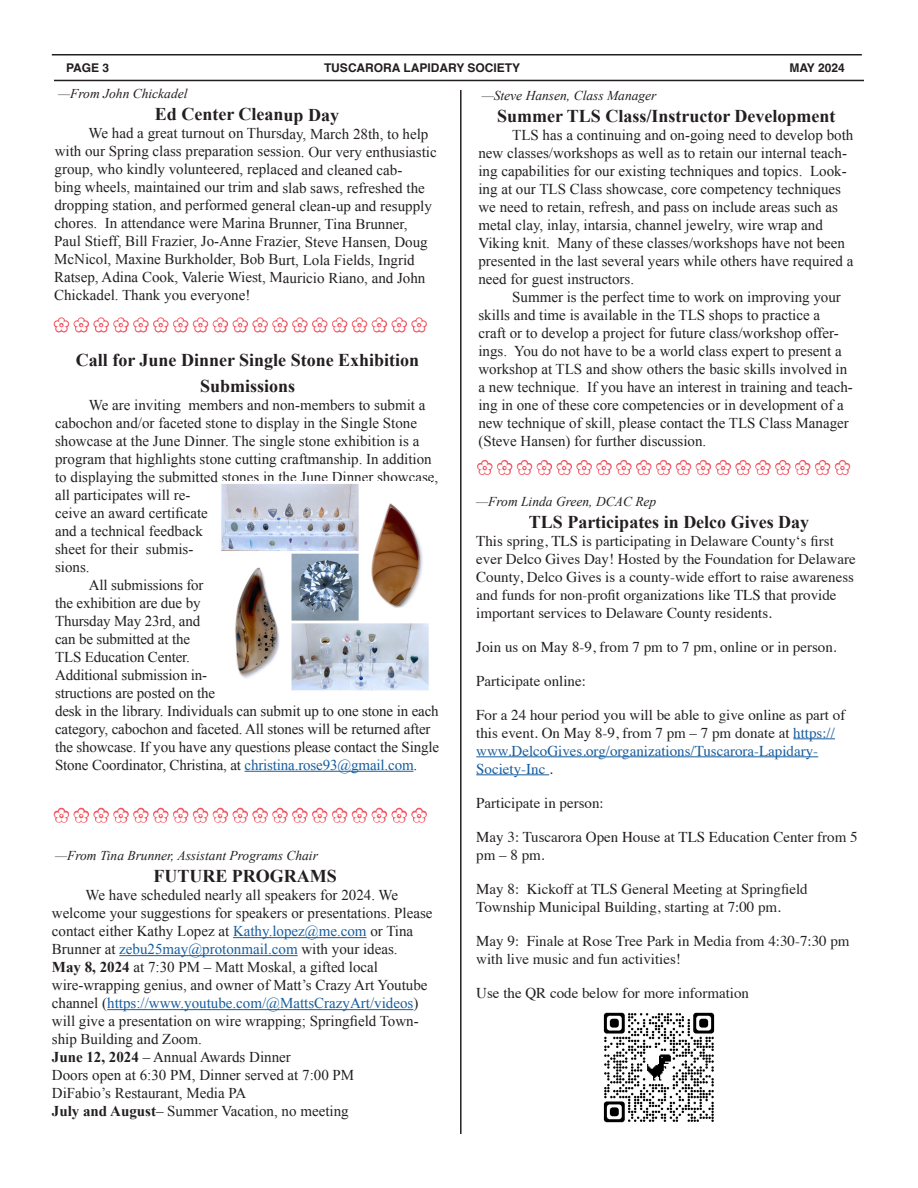
<style>
.page{position:relative;width:918px;height:1188px;background:#fff}
.page>*{position:absolute;margin:0;border:0;box-sizing:border-box;transform-origin:0 0}
.Headings{font:700 18px/25.2px "Times New Roman";color:#231f20;text-align:center}
.Bulletin_General{font:15px/18px "Times New Roman";color:#231f20}
.t1{font:15px/18px "Times";color:#231f20}
.Left_Margin{font:15px/18px "Times New Roman";color:#231f20}
.Signatures{font:italic 13.5px "Times New Roman";color:#231f20}
.t2{font:700 12px "Helvetica";color:#231f20}
.s1{color:#175d9e}
.s2{font-weight:700}
</style>
<div class="page">
<hr style="left:460px;top:90px;width:2px;height:1044px;background:#231f20">
<hr style="left:54px;top:80px;width:810px;height:1px;background:#231f20">
<hr style="left:52px;top:54px;width:810px;height:2px;background:#231f20">
<hr style="left:793px;top:738px;width:42px;height:1px;background:#175d9e">
<hr style="left:476px;top:756px;width:342px;height:1px;background:#175d9e">
<hr style="left:476px;top:774px;width:73px;height:1px;background:#175d9e">
<img style="left:603px;top:1012px;width:112px;height:111px">
<hr style="left:245px;top:771px;width:169px;height:1px;background:#175d9e">
<img style="left:221px;top:484px;width:208px;height:207px">
<hr style="left:233px;top:937px;width:134px;height:1px;background:#175d9e">
<hr style="left:119px;top:955px;width:179px;height:1px;background:#175d9e">
<hr style="left:107px;top:1009px;width:306px;height:1px;background:#175d9e">
<p class="t2" style="left:66px;top:60px;width:45px">PAGE 3</p>
<p class="t2" style="left:324px;top:60px;width:198px">TUSCARORA LAPIDARY SOCIETY</p>
<p class="t2" style="left:789px;top:60px;width:57px">MAY 2024</p>
<p class="Signatures" style="left:58px;top:84px;width:131px">—From John Chickadel</p>
<p class="Headings" style="left:155px;top:101px;width:186px">Ed Center Cleanup Day</p>
<p class="Bulletin_General" style="left:54px;top:124px;width:384px;text-indent:34px">We had a great turnout on Thursday, March 28th, to help with our Spring class preparation session. Our very enthusiastic group, who kindly volunteered, replaced and cleaned cab-<br>bing wheels, maintained our trim and slab saws, refreshed the dropping station, and performed general clean-up and resupply chores. In attendance were Marina Brunner, Tina Brunner, Paul Stieff, Bill Frazier, Jo-Anne Frazier, Steve Hansen, Doug McNicol, Maxine Burkholder, Bob Burt, Lola Fields, Ingrid Ratsep, Adina Cook, Valerie Wiest, Mauricio Riano, and John Chickadel. Thank you everyone!</p>
<p class="Headings" style="left:76px;top:347px;width:345px">Call for June Dinner Single Stone Exhibition<br>Submissions</p>
<p class="Bulletin_General" style="left:55px;top:395px;width:385px;text-indent:34px">We are inviting members and non-members to submit a cabochon and/or faceted stone to display in the Single Stone showcase at the June Dinner. The single stone exhibition is a program that highlights stone cutting craftmanship. In addition to displaying the submitted stones in the June Dinner showcase, all participates will re-<br>ceive an award certificate<br>and a technical feedback<br>sheet for their submis-<br>sions.</p>
<p class="Bulletin_General" style="left:55px;top:575px;width:386px;text-indent:34px">All submissions for<br>the exhibition are due by<br>Thursday May 23rd, and<br>can be submitted at the<br>TLS Education Center.<br>Additional submission in-<br>structions are posted on the<br>desk in the library. Individuals can submit up to one stone in each category, cabochon and faceted. All stones will be returned after the showcase. If you have any questions please contact the Single Stone Coordinator, Christina, at <span class="s1">christina.rose93@gmail.com</span>.</p>
<p class="Signatures" style="left:55px;top:847px;width:264px">—From Tina Brunner, Assistant Programs Chair</p>
<p class="Headings" style="left:153px;top:863px;width:185px">FUTURE PROGRAMS</p>
<p class="Bulletin_General" style="left:52px;top:886px;width:382px;text-indent:34px">We have scheduled nearly all speakers for 2024. We welcome your suggestions for speakers or presentations. Please contact either Kathy Lopez at <span class="s1">Kathy.lopez@me.com</span> or Tina Brunner at <span class="s1">zebu25may@protonmail.com</span> with your ideas.</p>
<p class="Left_Margin" style="left:52px;top:958px;width:377px"><span class="s2">May 8, 2024</span> at 7:30 PM – Matt Moskal, a gifted local wire-wrapping genius, and owner of Matt’s Crazy Art Youtube channel (<span class="s1">https://www.youtube.com/@MattsCrazyArt/videos</span>) will give a presentation on wire wrapping; Springfield Town&shy;ship Building and Zoom.</p>
<p class="Left_Margin" style="left:52px;top:1048px;width:241px"><span class="s2">June 12, 2024</span> – Annual Awards Dinner</p>
<p class="Left_Margin" style="left:52px;top:1066px;width:304px">Doors open at 6:30 PM, Dinner served at 7:00 PM</p>
<p class="Left_Margin" style="left:52px;top:1084px;width:196px">DiFabio’s Restaurant, Media PA</p>
<p class="Left_Margin" style="left:52px;top:1102px;width:298px"><span class="s2">July and August</span>– Summer Vacation, no meeting</p>
<p class="Signatures" style="left:482px;top:86px;width:176px">—Steve Hansen, Class Manager</p>
<p class="Headings" style="left:497px;top:103px;width:340px">Summer TLS Class/Instructor Development</p>
<p class="Bulletin_General" style="left:478px;top:125px;width:376px;text-indent:34px">TLS has a continuing and on-going need to develop both new classes/workshops as well as to retain our internal teach&shy;ing capabilities for our existing techniques and topics. Look&shy;ing at our TLS Class showcase, core competency techniques we need to retain, refresh, and pass on include areas such as metal clay, inlay, intarsia, channel jewelry, wire wrap and Viking knit. Many of these classes/workshops have not been presented in the last several years while others have required a need for guest instructors.</p>
<p class="Bulletin_General" style="left:478px;top:287px;width:376px;text-indent:34px">Summer is the perfect time to work on improving your skills and time is available in the TLS shops to practice a<br>craft or to develop a project for future class/workshop offer&shy;ings. You do not have to be a world class expert to present a workshop at TLS and show others the basic skills involved in a new technique. If you have an interest in training and teach&shy;ing in one of these core competencies or in development of a new technique of skill, please contact the TLS Class Manager (Steve Hansen) for further discussion.</p>
<p class="Signatures" style="left:476px;top:492px;width:182px">—From Linda Green, DCAC Rep</p>
<p class="Headings" style="left:529px;top:509px;width:282px">TLS Participates in Delco Gives Day</p>
<p class="t1" style="left:476px;top:530px;width:381px">This spring, TLS is participating in Delaware County‘s first ever Delco Gives Day! Hosted by the Foundation for Delaware County, Delco Gives is a county-wide effort to raise awareness and funds for non-profit organizations like TLS that provide important services to Delaware County residents.</p>
<p class="t1" style="left:476px;top:636px;width:362px">Join us on May 8-9, from 7 pm to 7 pm, online or in person.</p>
<p class="t1" style="left:476px;top:670px;width:111px">Participate online:</p>
<p class="t1" style="left:476px;top:704px;width:371px">For a 24 hour period you will be able to give online as part of this event. On May 8-9, from 7 pm – 7 pm donate at <span class="s1">https:// www.DelcoGives.org/organizations/Tuscarora-Lapidary-Society-Inc</span> .</p>
<p class="t1" style="left:476px;top:792px;width:129px">Participate in person:</p>
<p class="t1" style="left:476px;top:826px;width:383px">May 3: Tuscarora Open House at TLS Education Center from 5 pm – 8 pm.</p>
<p class="t1" style="left:476px;top:878px;width:333px">May 8: Kickoff at TLS General Meeting at Springfield<br>Township Municipal Building, starting at 7:00 pm.</p>
<p class="t1" style="left:476px;top:930px;width:375px">May 9: Finale at Rose Tree Park in Media from 4:30-7:30 pm with live music and fun activities!</p>
<p class="t1" style="left:476px;top:982px;width:274px">Use the QR code below for more information</p>
</div>
